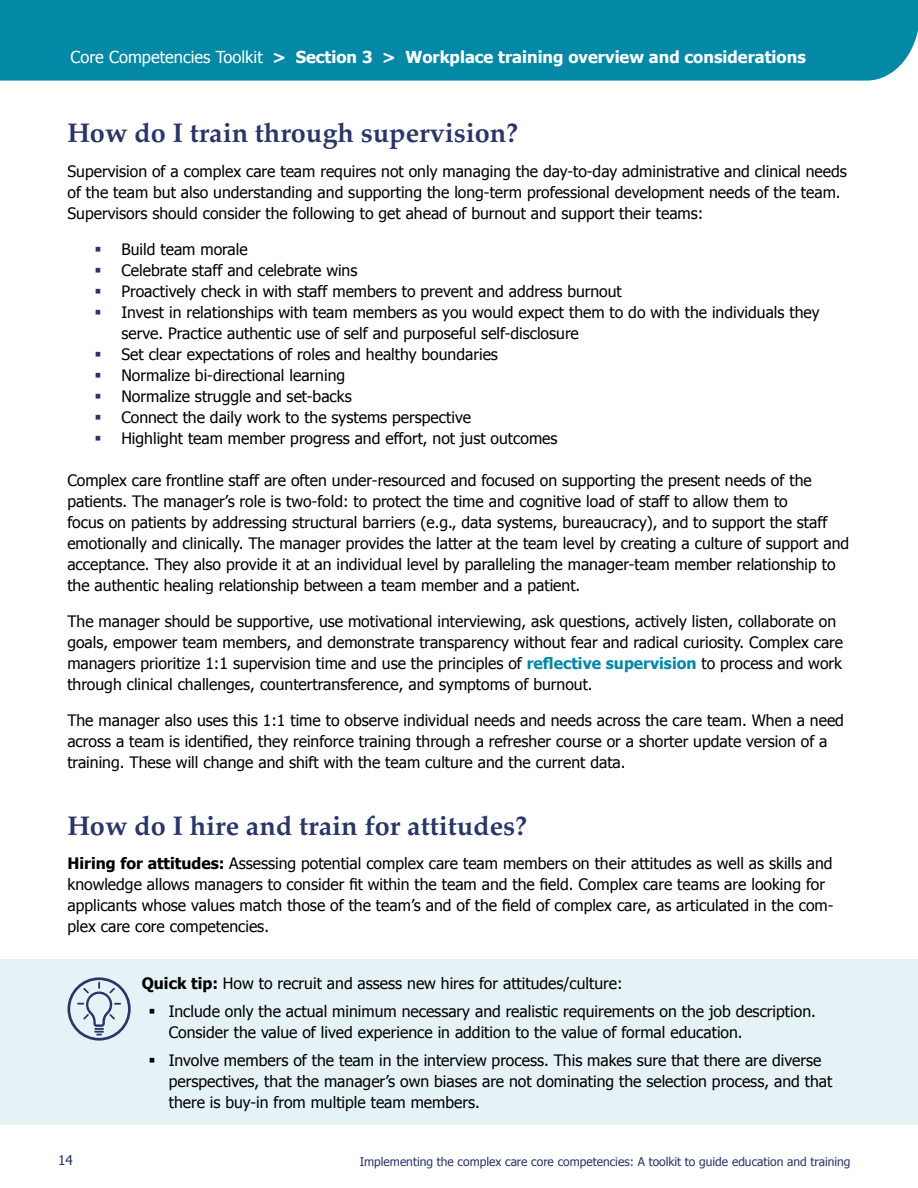
<style>
.page{position:relative;width:918px;height:1188px;background:#fff}
.page>*{position:absolute;margin:0;border:0;box-sizing:border-box;transform-origin:0 0}
.t1{font:700 27px "Palatino";color:#293666}
.t2{font:700 16.5px "Tahoma";color:#fff}
.t3{font:15.75px/21px "Tahoma";color:#000}
.t4{font:13.5px "Tahoma";color:#293666}
.t5{font:12px "Tahoma";color:#293666}
.s1{font-weight:400}
.s2{font-weight:700;color:#0388a6}
.s3{font-weight:700}
</style>
<div class="page">
<div style="left:0;top:0;width:918px;height:81px;background:#0388a6"></div>
<div style="left:0;top:959px;width:918px;height:166px;background:#e6f3f6"></div>
<div style="left:67px;top:977px;width:64px;height:64px;border:3px solid #293666;border-radius:50%"></div>
<svg style="left:77px;top:982px;width:44px;height:53px"></svg>
<p class="t2" style="left:71px;top:46px;width:737px"><span class="s1">Core Competencies Toolkit</span> &gt; Section 3 &gt; Workplace training overview and considerations</p>
<h1 class="t1" style="left:68px;top:110px;width:452px">How do I train through supervision?</h1>
<p class="t3" style="left:68px;top:160px;width:781px">Supervision of a complex care team requires not only managing the day-to-day administrative and clinical needs of the team but also understanding and supporting the long-term professional development needs of the team.<br>Supervisors should consider the following to get ahead of burnout and support their teams:</p>
<p class="t3" style="left:121px;top:238px;width:700px">Build team morale<br>Celebrate staff and celebrate wins<br>Proactively check in with staff members to prevent and address burnout<br>Invest in relationships with team members as you would expect them to do with the individuals they serve. Practice authentic use of self and purposeful self-disclosure<br>Set clear expectations of roles and healthy boundaries<br>Normalize bi-directional learning<br>Normalize struggle and set-backs<br>Connect the daily work to the systems perspective<br>Highlight team member progress and effort, not just outcomes</p>
<p class="t3" style="left:67px;top:469px;width:783px">Complex care frontline staff are often under-resourced and focused on supporting the present needs of the patients. The manager’s role is two-fold: to protect the time and cognitive load of staff to allow them to<br>focus on patients by addressing structural barriers (e.g., data systems, bureaucracy), and to support the staff emotionally and clinically. The manager provides the latter at the team level by creating a culture of support and acceptance. They also provide it at an individual level by paralleling the manager-team member relationship to the authentic healing relationship between a team member and a patient.</p>
<p class="t3" style="left:67px;top:610px;width:777px">The manager should be supportive, use motivational interviewing, ask questions, actively listen, collaborate on goals, empower team members, and demonstrate transparency without fear and radical curiosity. Complex care managers prioritize 1:1 supervision time and use the principles of <span class="s2">reflective supervision</span> to process and work through clinical challenges, countertransference, and symptoms of burnout.</p>
<p class="t3" style="left:67px;top:709px;width:778px">The manager also uses this 1:1 time to observe individual needs and needs across the care team. When a need across a team is identified, they reinforce training through a refresher course or a shorter update version of a training. These will change and shift with the team culture and the current data.</p>
<h1 class="t1" style="left:68px;top:803px;width:461px">How do I hire and train for attitudes?</h1>
<p class="t3" style="left:68px;top:852px;width:768px"><span class="s3">Hiring for attitudes:</span> Assessing potential complex care team members on their attitudes as well as skills and knowledge allows managers to consider fit within the team and the field. Complex care teams are looking for applicants whose values match those of the team’s and of the field of complex care, as articulated in the com&shy;plex care core competencies.</p>
<p class="t3" style="left:169px;top:969px;width:649px;line-height:27.8px;text-indent:-27px"><span class="s3">Quick tip:</span> How to recruit and assess new hires for attitudes/culture:<br>Include only the actual minimum necessary and realistic requirements on the job description.</p>
<p class="t3" style="left:169px;top:1018px;width:654px;line-height:27.8px">Consider the value of lived experience in addition to the value of formal education.<br>Involve members of the team in the interview process. This makes sure that there are diverse</p>
<p class="t3" style="left:169px;top:1070px;width:665px">perspectives, that the manager’s own biases are not dominating the selection process, and that there is buy-in from multiple team members.</p>
<p class="t4" style="left:58px;top:1151px;width:16px">14</p>
<p class="t5" style="left:360px;top:1154px;width:492px">Implementing the complex care core competencies: A toolkit to guide education and training</p>
</div>
